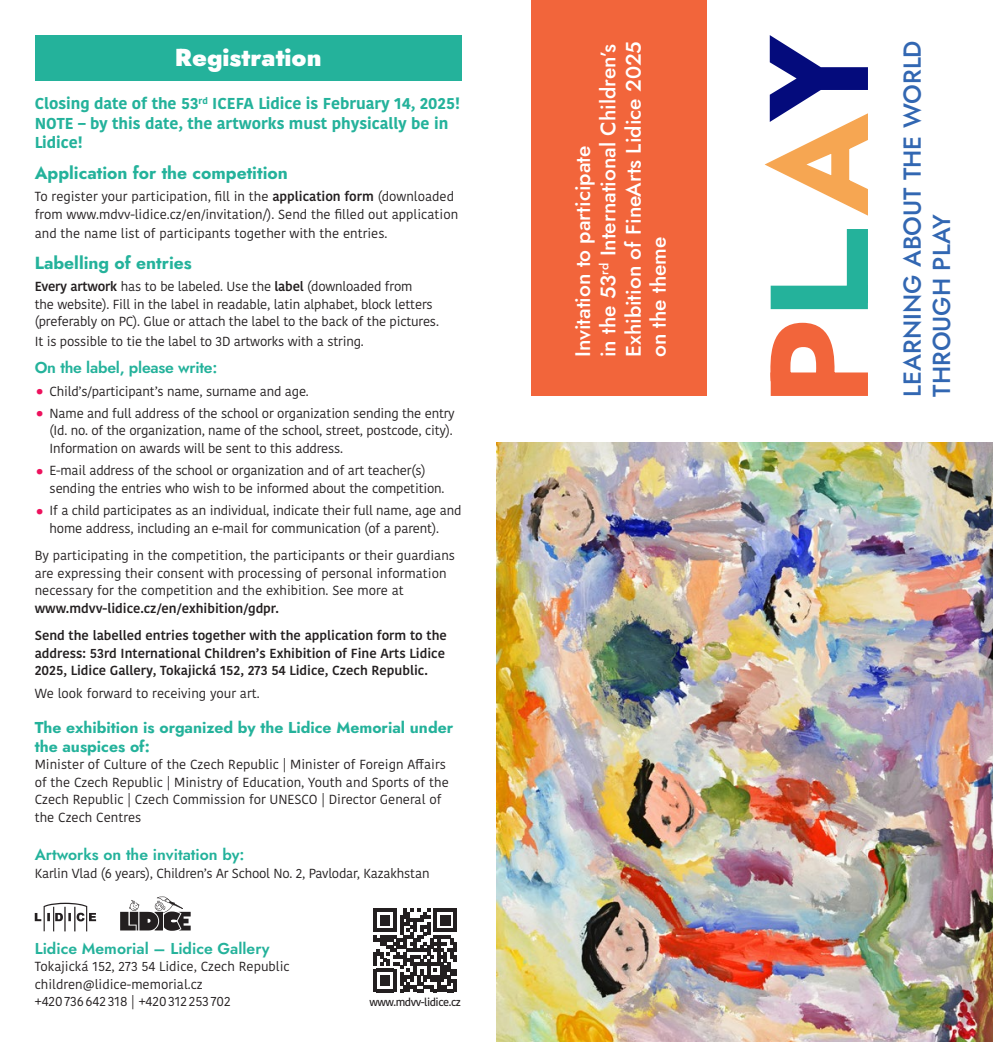
<style>
.page{position:relative;width:993px;height:1042px;background:#fff}
.page>*{position:absolute;margin:0;border:0;box-sizing:border-box;transform-origin:0 0}
.t1{font:500 24.5px/29.4px "Jost";color:#3267b2}
.t2{font:900 24.5px "Jost";color:#fff}
.t3{font:500 21px/25.2px "Jost";color:#fff}
.t4{font:700 17.5px "Jost";color:#24b29b}
.t5{font:700 15.75px/19.2px "Kohinoor Bangla";color:#24b29b}
.t6{font:600 15.75px "Jost";color:#24b29b}
.t7{font:700 15.75px/19.2px "Jost";color:#24b29b}
.t8{font:13.12px/17.5px "Kohinoor Bangla";letter-spacing:-.015em;color:#231f20}
.t9{font:600 13.12px/17.5px "Kohinoor Bangla";color:#231f20}
.t10{font:500 11.03px "Kohinoor Bangla";letter-spacing:-.04em;color:#231f20}
.s1{font-weight:600}
.s2{font-weight:700;font-size:21px;color:#ed115d}
</style>
<div class="page">
<svg style="left:35px;top:903px;width:61px;height:28px"></svg>
<svg style="left:373px;top:908px;width:84px;height:84px"></svg>
<svg style="left:120px;top:896px;width:71px;height:35px"></svg>
<div style="left:531px;top:0;width:175px;height:395px;background:#f2653b"></div>
<img style="left:496px;top:443px;width:496px;height:599px">
<div style="left:35px;top:35px;width:426px;height:46px;background:#24b29b"></div>
<svg style="left:770px;top:229px;width:97px;height:80px"></svg>
<svg style="left:770px;top:323px;width:97px;height:73px"></svg>
<svg style="left:764px;top:35px;width:103px;height:180px"></svg>
<p class="t2" style="left:175px;top:41px;width:148px">Registration</p>
<p class="t5" style="left:35px;top:93px;width:426px">Closing date of the 53<sup>rd</sup> ICEFA Lidice is February 14, 2025!<br>NOTE – by this date, the artworks must physically be in<br>Lidice!</p>
<p class="t4" style="left:35px;top:161px;width:254px">Application for the competition</p>
<p class="t8" style="left:35px;top:188px;width:425px">To register your participation, fill in the <span class="s1">application form</span> (downloaded from www.mdvv-lidice.cz/en/invitation/). Send the filled out application</p>
<p class="t8" style="left:35px;top:224px;width:354px">and the name list of participants together with the entries.</p>
<p class="t4" style="left:35px;top:251px;width:159px">Labelling of entries</p>
<p class="t8" style="left:35px;top:278px;width:405px"><span class="s1">Every artwork</span> has to be labeled. Use the <span class="s1">label</span> (downloaded from<br>the website). Fill in the label in readable, latin alphabet, block letters (preferably on PC). Glue or attach the label to the back of the pictures.</p>
<p class="t8" style="left:35px;top:332px;width:330px">It is possible to tie the label to 3D artworks with a string.</p>
<p class="t6" style="left:35px;top:357px;width:184px">On the label, please write:</p>
<p class="t8" style="left:35px;top:382px;width:275px"><span class="s2">•</span> Child’s/participant’s name, surname and age.</p>
<p class="t8" style="left:50px;top:404px;width:406px;text-indent:-15px"><span class="s2">•</span> Name and full address of the school or organization sending the entry (Id. no. of the organization, name of the school, street, postcode, city).<br>Information on awards will be sent to this address.</p>
<p class="t8" style="left:50px;top:462px;width:396px;text-indent:-15px"><span class="s2">•</span> E-mail address of the school or organization and of art teacher(s) sending the entries who wish to be informed about the competition.</p>
<p class="t8" style="left:35px;top:502px;width:428px;text-align:center"><span class="s2">•</span> If a child participates as an individual, indicate their full name, age and home address, including an e-mail for communication (of a parent).</p>
<p class="t8" style="left:35px;top:547px;width:422px">By participating in the competition, the participants or their guardians are expressing their consent with processing of personal information necessary for the competition and the exhibition. See more at <span class="s1">www.mdvv-lidice.cz/en/exhibition/gdpr.</span></p>
<p class="t9" style="left:35px;top:626px;width:413px">Send the labelled entries together with the application form to the address: 53rd International Children’s Exhibition of Fine Arts Lidice<br>2025, Lidice Gallery, Tokajická 152, 273 54 Lidice, Czech Republic.</p>
<p class="t8" style="left:35px;top:684px;width:226px">We look forward to receiving your art.</p>
<p class="t7" style="left:35px;top:717px;width:420px">The exhibition is organized by the Lidice Memorial under the auspices of:</p>
<p class="t8" style="left:35px;top:756px;width:415px">Minister of Culture of the Czech Republic | Minister of Foreign Affairs of the Czech Republic | Ministry of Education, Youth and Sports of the Czech Republic | Czech Commission for UNESCO | Director General of the Czech Centres</p>
<p class="t6" style="left:35px;top:844px;width:211px">Artworks on the invitation by:</p>
<p class="t8" style="left:35px;top:864px;width:396px">Karlin Vlad (6 years), Children’s Ar School No. 2, Pavlodar, Kazakhstan</p>
<p class="t6" style="left:35px;top:937px;width:236px">Lidice Memorial – Lidice Gallery</p>
<p class="t8" style="left:35px;top:958px;width:256px">Tokajická 152, 273 54 Lidice, Czech Republic</p>
<p class="t8" style="left:35px;top:975px;width:169px">children@lidice-memorial.cz</p>
<p class="t8" style="left:35px;top:993px;width:197px">+420736642318 | +420312 253702</p>
<p class="t10" style="left:369px;top:994px;width:93px">www.mdvv-lidice.cz</p>
<p class="t3" style="left:570px;top:357px;width:318px;rotate:-90deg">Invitation to participate<br>in the 53<sup>rd</sup> International Children’s<br>Exhibition of FineArts Lidice 2025 on the theme</p>
<p class="t1" style="left:897px;top:396px;width:357px;rotate:-90deg">LEARNING ABOUT THE WORLD<br>THROUGH PLAY</p>
</div>
